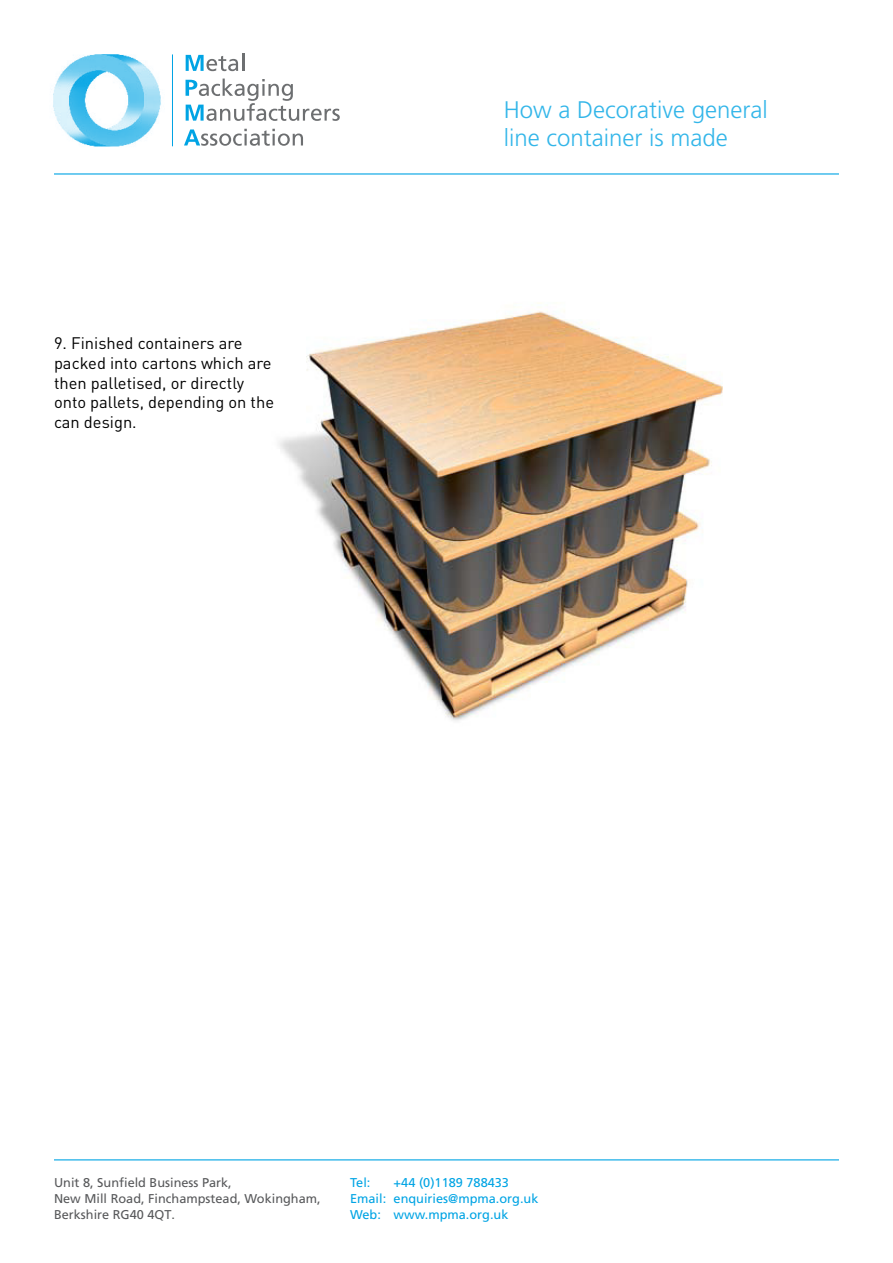
<style>
.page{position:relative;width:893px;height:1263px;background:#fff}
.page>*{position:absolute;margin:0;border:0;box-sizing:border-box;transform-origin:0 0}
.t1{font:300 24px/28.5px "Frutiger";color:#33b6e9}
.t2{font:16.5px/19.8px "DIN";color:#000}
.t3{font:12.75px/15.8px "Frutiger";color:#58595b}
.t4{font:12.75px/15.8px "Frutiger";color:#00a4e4}
</style>
<div class="page">
<img style="left:53px;top:54px;width:120px;height:93px">
<svg style="left:186px;top:54px;width:58px;height:17px"></svg>
<svg style="left:186px;top:79px;width:154px;height:42px"></svg>
<svg style="left:184px;top:129px;width:119px;height:17px"></svg>
<hr style="left:172px;top:54px;width:1px;height:92px;background:#00a4e4">
<hr style="left:54px;top:173px;width:785px;height:2px;background:#00a4e4">
<hr style="left:54px;top:1159px;width:785px;height:1px;background:#00a4e4">
<img style="left:279px;top:303px;width:443px;height:418px">
<p class="t2" style="left:54px;top:333px;width:222px">9. Finished containers are packed into cartons which are then palletised, or directly onto pallets, depending on the can design.</p>
<h1 class="t1" style="left:504px;top:95px;width:266px">How a Decorative general line container is made</h1>
<p class="t3" style="left:54px;top:1175px;width:268px">Unit 8, Sunfield Business Park,<br>New Mill Road, Finchampstead, Wokingham,<br>Berkshire RG40 4QT.</p>
<p class="t4" style="left:350px;top:1175px;width:22px">Tel:</p>
<p class="t4" style="left:350px;top:1175px;width:190px;text-indent:44px">+44 (0)1189 788433<br>Email: enquiries@mpma.org.uk<br>Web: www.mpma.org.uk</p>
</div>
